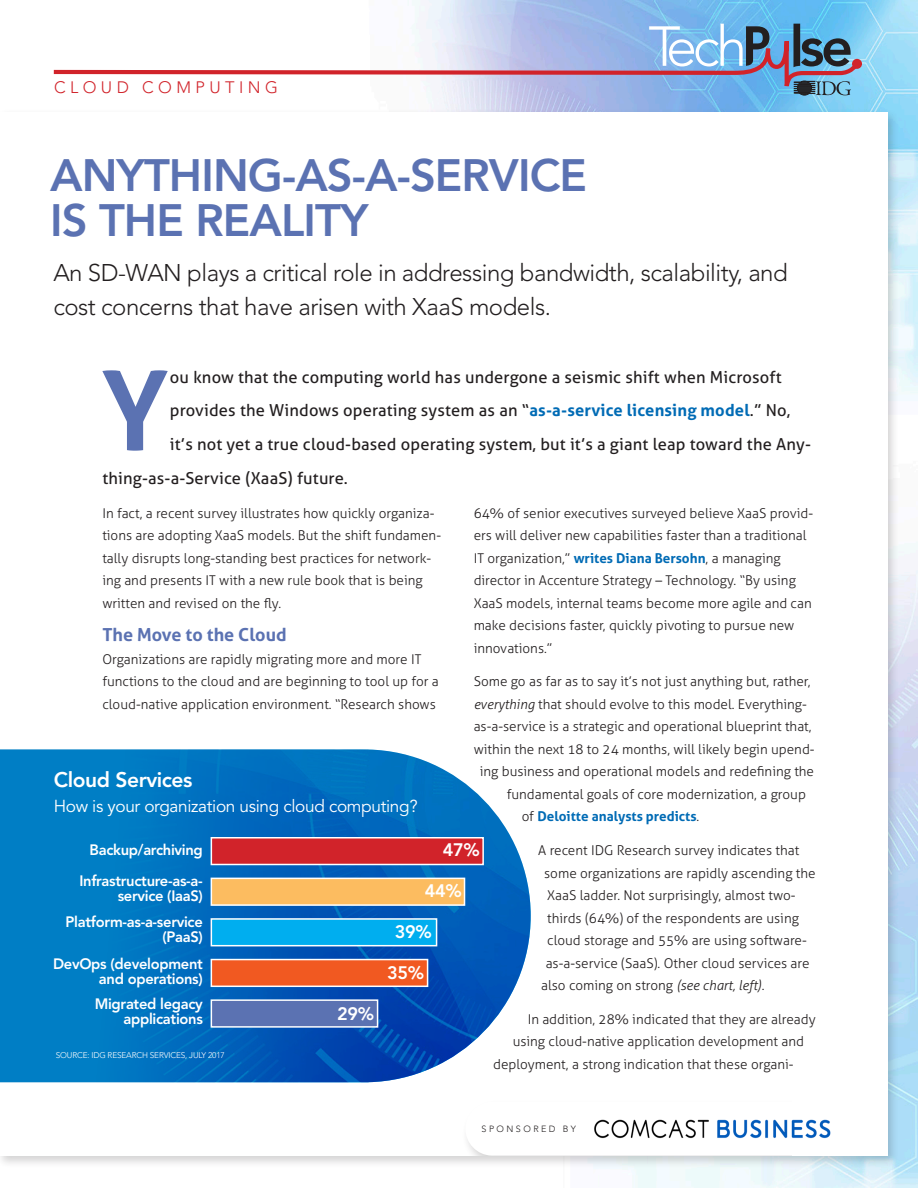
<style>
.page{position:relative;width:918px;height:1188px;background:#fff}
.page>*{position:absolute;margin:0;border:0;box-sizing:border-box;transform-origin:0 0}
.Body-Intro_Graph_Dro{font:700 109.8px "Aller";color:#5b72b2}
.Headline{font:800 45px/45px "Avenir";letter-spacing:-.02em;color:#5b72b2}
.Deck{font:300 24px/33.8px "Avenir";letter-spacing:-.02em;color:#231f20}
.Chart_Head{font:800 21px "Avenir";letter-spacing:-.02em;color:#fff}
.Subhead{font:700 18px "Aller";color:#5b72b2}
.Chart{font:800 18px "Avenir";letter-spacing:-.02em;color:#fff}
.Chart-Deck{font:17.25px "Avenir";letter-spacing:-.02em;color:#fff}
.Body-Intro_Graph_Dro-2{font:16.5px "Aller";letter-spacing:.01em;color:#231f20}
.content_topic{font:300 16.5px "Avenir";letter-spacing:.27em;color:#d1232a}
.Chart-Explainer{font:800 15px/15px "Avenir";letter-spacing:-.02em;color:#fff;text-align:right}
.Body-No_Indent{font:300 13.5px/22.5px "Aller";color:#231f20}
.Body-No_Indent-2{font:700 13.5px "Aller";color:#006bb5}
.t1{font:300 9px "Avenir";letter-spacing:.27em;color:#231f20}
.Chart_Source{font:300 8.25px "Avenir";letter-spacing:-.02em;color:#fff}
.s1{font-weight:700;color:#006bb5}
.s2{font-style:italic}
.s3{font-weight:300;color:#231f20}
</style>
<div class="page">
<img style="left:408px;top:0;width:510px;height:1188px">
<div style="left:0;top:108px;width:899px;height:1061px;background:#231f20;opacity:.2"></div>
<div style="left:0;top:112px;width:887px;height:1044px;background:#fff"></div>
<svg style="left:852px;top:59px;width:10px;height:10px"></svg>
<svg style="left:53px;top:24px;width:807px;height:71px"></svg>
<svg style="left:467px;top:1119px;width:324px;height:37px"></svg>
<img style="left:592px;top:1120px;width:239px;height:19px">
<div style="left:0;top:749px;width:90px;height:333px;background:#007ec5"></div>
<img style="left:90px;top:749px;width:441px;height:333px">
<div style="left:211px;top:837px;width:273px;height:28px;background:#d1232a;border:2px solid #fff"></div>
<div style="left:211px;top:878px;width:254px;height:28px;background:#fcbc60;border:2px solid #fff"></div>
<div style="left:211px;top:918px;width:226px;height:28px;background:#00aeef;border:2px solid #fff"></div>
<div style="left:211px;top:959px;width:217px;height:28px;background:#f15921;border:2px solid #fff"></div>
<div style="left:211px;top:999px;width:167px;height:29px;background:#5b72b2;border:2px solid #fff"></div>
<p class="content_topic" style="left:54px;top:78px;width:226px">CLOUD COMPUTING</p>
<p class="Headline" style="left:50px;top:153px;width:539px">ANYTHING-AS-A-SERVICE<br>IS THE REALITY</p>
<p class="Deck" style="left:53px;top:256px;width:736px">An SD-WAN plays a critical role in addressing bandwidth, scalability, and cost concerns that have arisen with XaaS models.</p>
<p class="Body-Intro_Graph_Dro" style="left:101px;top:343px;width:69px">Y</p>
<p class="Body-Intro_Graph_Dro-2" style="left:170px;top:367px;width:613px">ou know that the computing world has undergone a seismic shift when Microsoft</p>
<p class="Body-Intro_Graph_Dro-2" style="left:170px;top:400px;width:622px">provides the Windows operating system as an “<span class="s1">as-a-service licensing model</span>.” No,</p>
<p class="Body-Intro_Graph_Dro-2" style="left:170px;top:434px;width:643px">it’s not yet a true cloud-based operating system, but it’s a giant leap toward the Any-</p>
<p class="Body-Intro_Graph_Dro-2" style="left:102px;top:468px;width:247px">thing-as-a-Service (XaaS) future.</p>
<p class="Body-No_Indent" style="left:474px;top:501px;width:341px">64% of senior executives surveyed believe XaaS provid&shy;ers will deliver new capabilities faster than a traditional IT organization,” <span class="s1">writes Diana Bersohn</span>, a managing director in Accenture Strategy – Technology. “By using XaaS models, internal teams become more agile and can make decisions faster, quickly pivoting to pursue new innovations.”</p>
<p class="Body-No_Indent" style="left:474px;top:670px;width:338px">Some go as far as to say it’s not just anything but, rather,</p>
<p class="Body-No_Indent" style="left:474px;top:693px;width:335px"><span class="s2">everything</span> that should evolve to this model. Everything-</p>
<p class="Body-No_Indent" style="left:474px;top:715px;width:339px">as-a-service is a strategic and operational blueprint that,</p>
<p class="Body-No_Indent" style="left:474px;top:738px;width:342px">within the next 18 to 24 months, will likely begin upend-</p>
<p class="Body-No_Indent" style="left:480px;top:760px;width:336px">ing business and operational models and redefining the</p>
<p class="Body-No_Indent" style="left:507px;top:783px;width:301px">fundamental goals of core modernization, a group</p>
<p class="Body-No_Indent-2" style="left:522px;top:808px;width:179px"><span class="s3">of</span> Deloitte analysts predicts<span class="s3">.</span></p>
<p class="Body-No_Indent" style="left:538px;top:839px;width:263px">A recent IDG Research survey indicates that</p>
<p class="Body-No_Indent" style="left:544px;top:861px;width:273px">some organizations are rapidly ascending the</p>
<p class="Body-No_Indent" style="left:547px;top:884px;width:250px">XaaS ladder. Not surprisingly, almost two-</p>
<p class="Body-No_Indent" style="left:547px;top:906px;width:253px">thirds (64%) of the respondents are using</p>
<p class="Body-No_Indent" style="left:547px;top:929px;width:261px">cloud storage and 55% are using software-</p>
<p class="Body-No_Indent" style="left:546px;top:951px;width:265px">as-a-service (SaaS). Other cloud services are</p>
<p class="Body-No_Indent" style="left:541px;top:974px;width:225px">also coming on strong <span class="s2">(see chart, left)</span>.</p>
<p class="Body-No_Indent" style="left:528px;top:1008px;width:289px">In addition, 28% indicated that they are already</p>
<p class="Body-No_Indent" style="left:513px;top:1030px;width:293px">using cloud-native application development and</p>
<p class="Body-No_Indent" style="left:493px;top:1053px;width:302px">deployment, a strong indication that these organi-</p>
<p class="Body-No_Indent" style="left:102px;top:501px;width:340px">In fact, a recent survey illustrates how quickly organiza&shy;tions are adopting XaaS models. But the shift fundamen&shy;tally disrupts long-standing best practices for network&shy;ing and presents IT with a new rule book that is being written and revised on the fly.</p>
<p class="Subhead" style="left:102px;top:624px;width:186px">The Move to the Cloud</p>
<p class="Body-No_Indent" style="left:102px;top:648px;width:338px">Organizations are rapidly migrating more and more IT functions to the cloud and are beginning to tool up for a cloud-native application environment. “Research shows</p>
<p class="Chart_Head" style="left:54px;top:767px;width:140px">Cloud Services</p>
<p class="Chart-Deck" style="left:54px;top:796px;width:365px">How is your organization using cloud computing?</p>
<p class="Chart-Explainer" style="left:90px;top:842px;width:115px">Backup/archiving</p>
<p class="Chart-Explainer" style="left:79px;top:873px;width:125px">Infrastructure-as-a&shy;service (IaaS)</p>
<p class="Chart-Explainer" style="left:66px;top:914px;width:139px">Platform-as-a-service (PaaS)</p>
<p class="Chart-Explainer" style="left:53px;top:956px;width:151px">DevOps (development and operations)</p>
<p class="Chart-Explainer" style="left:95px;top:996px;width:110px">Migrated legacy applications</p>
<p class="Chart" style="left:443px;top:839px;width:38px">47%</p>
<p class="Chart" style="left:425px;top:880px;width:38px">44%</p>
<p class="Chart" style="left:395px;top:921px;width:38px">39%</p>
<p class="Chart" style="left:387px;top:962px;width:38px">35%</p>
<p class="Chart" style="left:337px;top:1003px;width:38px">29%</p>
<p class="Chart_Source" style="left:56px;top:1050px;width:171px">SOURCE: IDG RESEARCH SERVICES, JULY 2017</p>
<p class="t1" style="left:482px;top:1124px;width:96px">SPONSORED BY</p>
</div>
